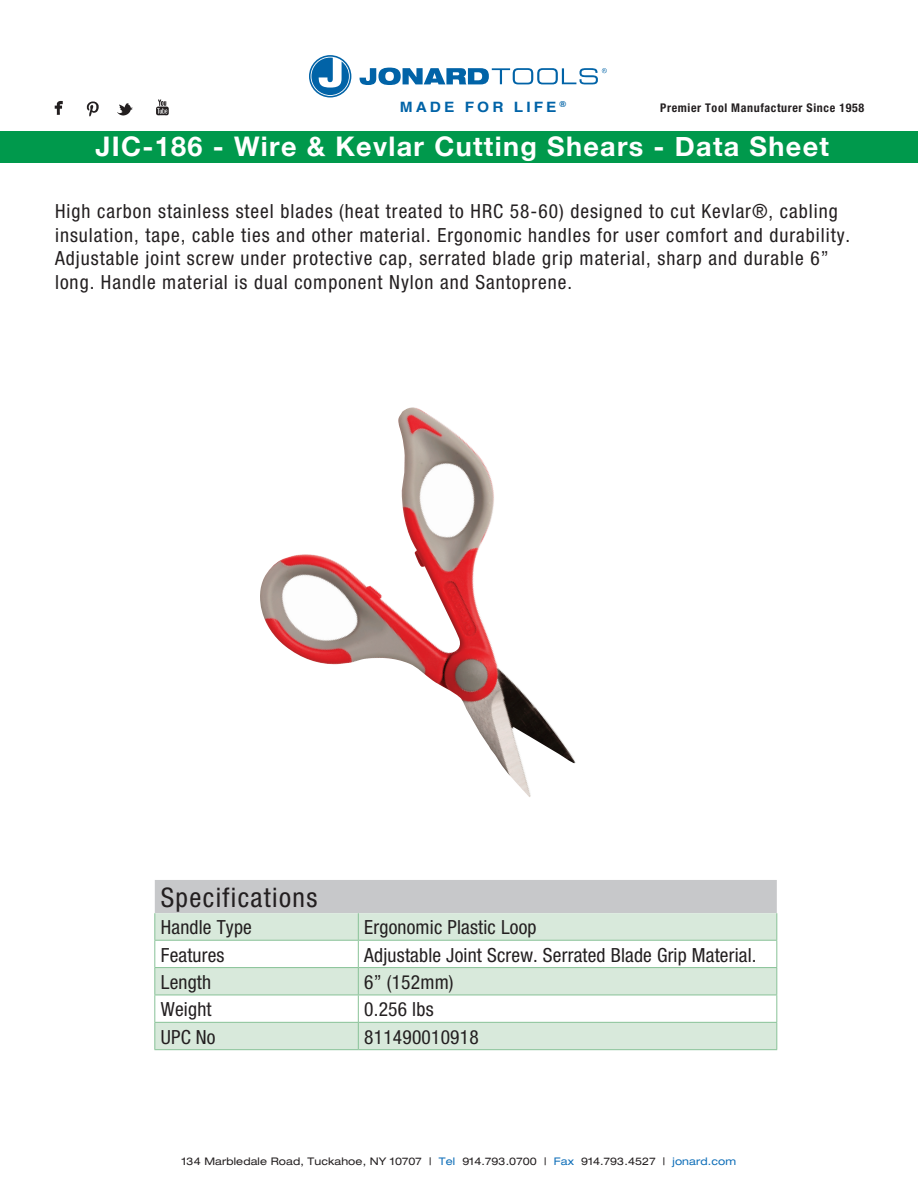
<style>
.page{position:relative;width:918px;height:1188px;background:#fff}
.page>*{position:absolute;margin:0;border:0;box-sizing:border-box;transform-origin:0 0}
.t1{font:700 27px "Helvetica Neue";letter-spacing:.05em;color:#fff}
.t2{font:condensed 27px "Helvetica Neue";letter-spacing:.05em;color:#231f20}
.t3{font:condensed 19.5px/23.4px "Helvetica Neue";letter-spacing:.05em;color:#231f20}
.t4{font:condensed 19.5px "Helvetica Neue";letter-spacing:.01em;color:#231f20}
.t5{font:700 14.25px "Helvetica";letter-spacing:.2em;color:#0163a7;scale:1.08 1}
.t6{font:700 condensed 12px "Helvetica Neue";letter-spacing:.05em;color:#231f20}
.t7{font:expanded 10.5px "Helvetica Neue";letter-spacing:.01em;color:#231f20}
.s1{color:#0e6eb8}
</style>
<div class="page">
<svg style="left:360px;top:68px;width:247px;height:17px"></svg>
<svg style="left:309px;top:55px;width:42px;height:43px"></svg>
<img style="left:54px;top:99px;width:115px;height:18px">
<div style="left:0;top:131px;width:918px;height:32px;background:#00994c"></div>
<svg style="left:154px;top:880px;width:623px;height:169px"></svg>
<hr style="left:154px;top:1049px;width:204px;height:1px;background:#88c297">
<hr style="left:358px;top:1049px;width:419px;height:1px;background:#88c297">
<img style="left:260px;top:407px;width:316px;height:390px">
<p class="t5" style="left:400px;top:95px;width:155px">MADE FOR LIFE <sup>®</sup></p>
<p class="t6" style="left:660px;top:101px;width:205px">Premier Tool Manufacturer Since 1958</p>
<h1 class="t1" style="left:95px;top:125px;width:735px">JIC-186 - Wire &amp; Kevlar Cutting Shears - Data Sheet</h1>
<p class="t3" style="left:55px;top:200px;width:797px">High carbon stainless steel blades (heat treated to HRC 58-60) designed to cut Kevlar®, cabling insulation, tape, cable ties and other material. Ergonomic handles for user comfort and durability.<br>Adjustable joint screw under protective cap, serrated blade grip material, sharp and durable 6” long. Handle material is dual component Nylon and Santoprene.</p>
<h1 class="t2" style="left:161px;top:882px;width:158px">Specifications</h1>
<p class="t4" style="left:161px;top:916px;width:93px">Handle Type</p>
<p class="t4" style="left:364px;top:916px;width:174px">Ergonomic Plastic Loop</p>
<p class="t4" style="left:161px;top:943px;width:65px">Features</p>
<p class="t4" style="left:364px;top:943px;width:394px">Adjustable Joint Screw. Serrated Blade Grip Material.</p>
<p class="t3" style="left:161px;top:970px;width:52px">Length</p>
<p class="t3" style="left:364px;top:970px;width:91px">6” (152mm)</p>
<p class="t3" style="left:161px;top:998px;width:52px">Weight</p>
<p class="t3" style="left:364px;top:998px;width:71px">0.256 lbs</p>
<p class="t3" style="left:161px;top:1025px;width:56px">UPC No</p>
<p class="t4" style="left:364px;top:1025px;width:116px">811490010918</p>
<p class="t7" style="left:182px;top:1154px;width:556px">134 Marbledale Road, Tuckahoe, NY 10707 | <span class="s1">Tel</span> 914.793.0700 | <span class="s1">Fax</span> 914.793.4527 | <span class="s1">jonard.com</span></p>
</div>
